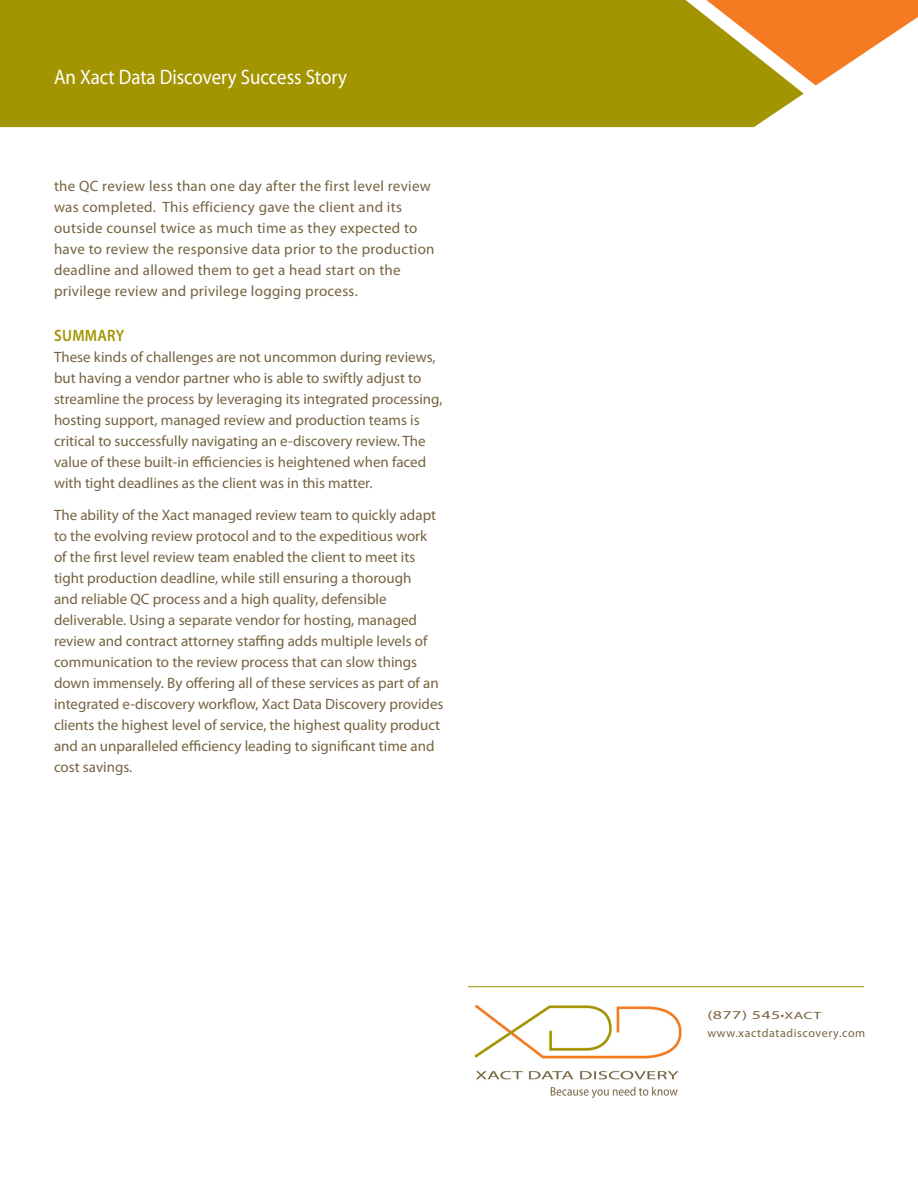
<style>
.page{position:relative;width:918px;height:1188px;background:#fff}
.page>*{position:absolute;margin:0;border:0;box-sizing:border-box;transform-origin:0 0}
.sub_2{font:21px "Myriad Pro";color:#fff;scale:.9 1}
.sub_1{font:600 16.5px "Myriad Pro";letter-spacing:.02em;color:#a39401;scale:.9 1}
.body{font:15px/21px "Myriad Pro";color:#766340}
.body-2{font:15px/21px "Myriad Pro";letter-spacing:.02em;color:#766340}
.body-3{font:12px "Myriad Pro";letter-spacing:.05em;color:#766340}
.body-4{font:12px "Myriad Pro";letter-spacing:.05em;color:#766340;scale:1.5 1}
.s1{font-size:10.5px}
</style>
<div class="page">
<div style="left:0;top:0;width:804px;height:127px;background:#a39401"></div>
<img style="left:474px;top:1004px;width:208px;height:95px">
<svg style="left:706px;top:0;width:212px;height:86px"></svg>
<hr style="left:468px;top:986px;width:396px;height:1px;background:#a39401">
<p class="sub_2" style="left:54px;top:64px;width:327px">An Xact Data Discovery Success Story</p>
<p class="body-2" style="left:54px;top:175px;width:382px">the QC review less than one day after the first level review was completed. This efficiency gave the client and its outside counsel twice as much time as they expected to have to review the responsive data prior to the production deadline and allowed them to get a head start on the privilege review and privilege logging process.</p>
<p class="sub_1" style="left:54px;top:325px;width:79px">SUMMARY</p>
<p class="body" style="left:54px;top:346px;width:390px">These kinds of challenges are not uncommon during reviews, but having a vendor partner who is able to swiftly adjust to streamline the process by leveraging its integrated processing, hosting support, managed review and production teams is critical to successfully navigating an e-discovery review. The value of these built-in efficiencies is heightened when faced with tight deadlines as the client was in this matter.</p>
<p class="body" style="left:54px;top:504px;width:391px">The ability of the Xact managed review team to quickly adapt to the evolving review protocol and to the expeditious work of the first level review team enabled the client to meet its tight production deadline, while still ensuring a thorough<br>and reliable QC process and a high quality, defensible deliverable. Using a separate vendor for hosting, managed review and contract attorney staffing adds multiple levels of communication to the review process that can slow things down immensely. By offering all of these services as part of an integrated e-discovery workflow, Xact Data Discovery provides clients the highest level of service, the highest quality product and an unparalleled efficiency leading to significant time and cost savings.</p>
<p class="body-4" style="left:707px;top:1008px;width:78px">(877) 545•<span class="s1">XACT</span></p>
<p class="body-3" style="left:707px;top:1026px;width:159px">www.xactdatadiscovery.com</p>
</div>
